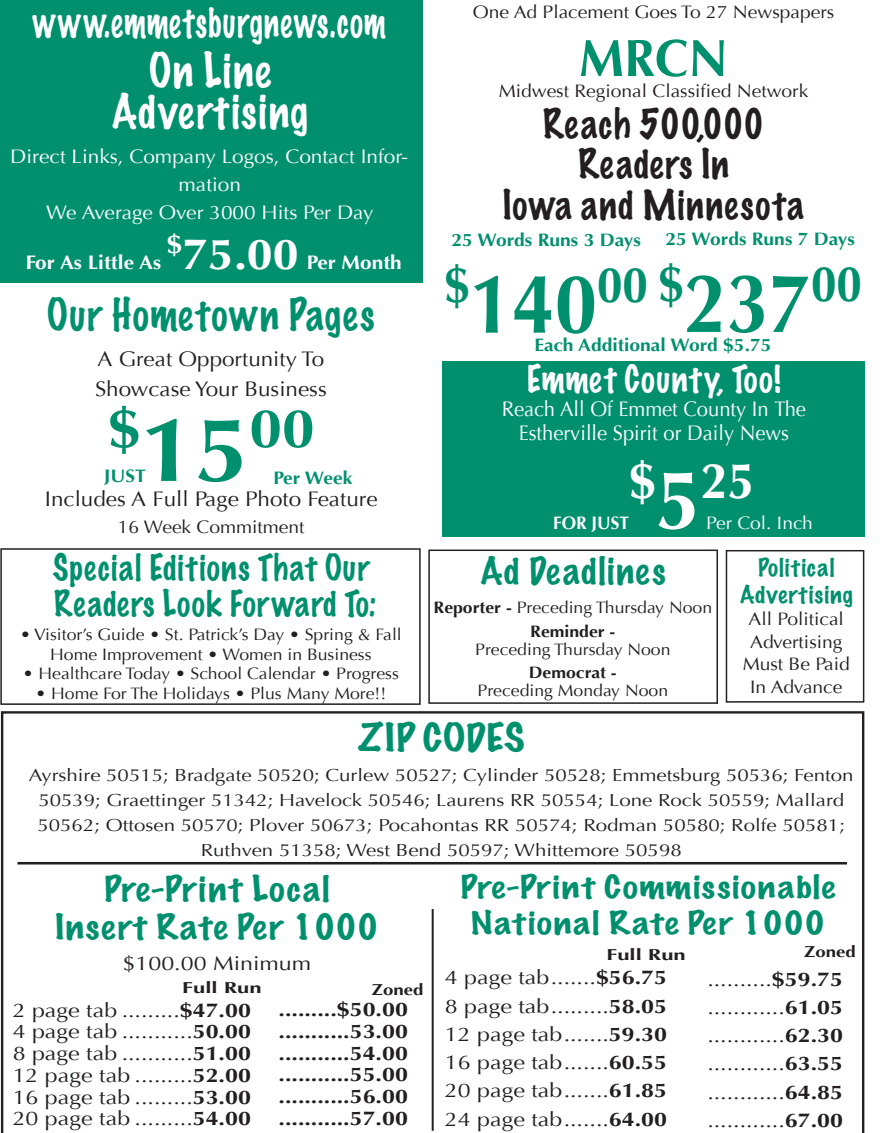
<style>
.page{position:relative;width:892px;height:1133px;background:#fff}
.page>*{position:absolute;margin:0;border:0;box-sizing:border-box;transform-origin:0 0}
.t1{font:700 54.9px "Optima";color:#00906e;scale:1.07 1}
.t2{font:700 52.5px "Optima";color:#00906e;scale:.96 1}
.t3{font:700 50.4px "Optima";color:#00906e;scale:.91 1}
.t4{font:700 50.4px "Optima";color:#fff;scale:.96 1}
.t5{font:100 43.5px/40.5px "Marker Felt";letter-spacing:.035em;color:#fff;text-align:center;scale:.96 1}
.t6{font:700 43.5px "Optima";color:#fff;scale:1.07 1}
.t7{font:100 40.5px "Marker Felt";letter-spacing:.04em;color:#00906e;scale:.96 1}
.t8{font:100 39px "Marker Felt";letter-spacing:.035em;color:#fff;scale:.8 1}
.t9{font:100 37.5px/40.5px "Marker Felt";letter-spacing:.03em;color:#231f20;text-align:center;scale:.96 1}
.t10{font:100 35.55px "Marker Felt";letter-spacing:.015em;color:#00906e;scale:1.18 1}
.t11{font:100 34.5px "Marker Felt";letter-spacing:.05em;color:#fff;scale:.96 1}
.t12{font:100 34.5px "Marker Felt";letter-spacing:.035em;color:#00906e;scale:1.07 1}
.t13{font:100 33px/36px "Marker Felt";letter-spacing:.04em;color:#00906e;scale:.96 1}
.t14{font:100 32.1px/38.5px "Marker Felt";letter-spacing:.035em;color:#00906e;text-align:center;scale:1.18 1}
.t15{font:100 29.4px/35.2px "Marker Felt";letter-spacing:.035em;color:#00906e;text-align:center;scale:1.25 1}
.t16{font:100 22.5px/27px "Marker Felt";letter-spacing:.04em;color:#00906e;text-align:center;scale:1.07 1}
.t17{font:21px/30px "Optima";color:#231f20;scale:1.07 1}
.t18{font:21px/24px "Optima";color:#fff;text-align:center;scale:.96 1}
.t19{font:19.8px/28.2px "Optima";color:#231f20;text-align:justify;scale:1.18 1}
.t20{font:700 19.8px/21.8px "Optima";color:#231f20;text-align:justify;scale:1.18 1}
.t21{font:19.5px/27.9px "Optima";color:#fff;text-align:center;scale:1.07 1}
.t22{font:700 19.5px "Optima";color:#fff;scale:1.07 1}
.t23{font:18px/22.5px "Optima";color:#231f20;text-align:center;scale:1.07 1}
.t24{font:700 18px "Optima";color:#00906e;scale:1.07 1}
.t25{font:18px "Optima";color:#fff;scale:1.07 1}
.t26{font:700 18px "Optima";color:#fff;scale:.96 1}
.t27{font:17.4px/24.9px "Optima";color:#231f20;text-align:center;scale:1.18 1}
.t28{font:16.5px/23.5px "Optima";color:#231f20;text-align:center;scale:1.07 1}
.t29{font:700 16.5px "Optima";color:#231f20;scale:1.07 1}
.t30{font:700 15.75px "Optima";color:#231f20;scale:1.39 1}
.t31{font:700 15.75px "Optima";color:#231f20;scale:1.18 1}
.s1{font-size:91.5px}
.s2{font-size:84px}
.s3{font-weight:700}
</style>
<div class="page">
<svg style="left:1px;top:711px;width:862px;height:421px"></svg>
<div style="left:725px;top:550px;width:138px;height:152px;border:2px solid #231f20"></div>
<div style="left:428px;top:549px;width:289px;height:154px;border:2px solid #231f20"></div>
<hr style="left:17px;top:861px;width:829px;height:3px;background:#231f20">
<hr style="left:431px;top:908px;width:2px;height:222px;background:#231f20">
<div style="left:0;top:548px;width:420px;height:156px;border:2px solid #231f20"></div>
<div style="left:0;top:0;width:422px;height:282px;background:#00906e"></div>
<div style="left:442px;top:361px;width:421px;height:175px;background:#00906e"></div>
<h3 class="t8" style="left:33px;top:3px;width:442px">www.emmetsburgnews.com</h3>
<h3 class="t5" style="left:111px;top:53px;width:206px">On Line<br>Advertising</h3>
<p class="t21" style="left:10px;top:143px;width:373px">Direct Links, Company Logos, Contact Infor&shy;mation<br>We Average Over 3000 Hits Per Day</p>
<p class="t22" style="left:26px;top:251px;width:128px">For As Little As</p>
<h3 class="t6" style="left:167px;top:229px;width:125px"><sup>$</sup>75.00</h3>
<p class="t22" style="left:306px;top:251px;width:90px">Per Month</p>
<h3 class="t7" style="left:47px;top:295px;width:342px">Our Hometown Pages</h3>
<p class="t17" style="left:95px;top:344px;width:218px">A Great Opportunity To<br>Showcase Your Business</p>
<h1 class="t1" style="left:108px;top:396px;width:194px">$<span class="s1">15</span>00</h1>
<p class="t24" style="left:104px;top:465px;width:40px">JUST</p>
<p class="t24" style="left:273px;top:468px;width:75px">Per Week</p>
<p class="t17" style="left:45px;top:484px;width:312px">Includes A Full Page Photo Feature</p>
<p class="t23" style="left:118px;top:516px;width:176px">16 Week Commitment</p>
<h3 class="t13" style="left:53px;top:551px;width:338px">Special Editions That Our<br>Readers Look Forward To:</h3>
<p class="t28" style="left:20px;top:625px;width:358px;line-height:19.5px">• Visitor’s Guide • St. Patrick’s Day • Spring &amp; Fall<br>Home Improvement • Women in Business</p>
<p class="t28" style="left:23px;top:662px;width:352px">• Healthcare Today • School Calendar • Progress</p>
<p class="t28" style="left:36px;top:681px;width:329px">• Home For The Holidays • Plus Many More!!</p>
<p class="t23" style="left:472px;top:1px;width:339px">One Ad Placement Goes To 27 Newspapers</p>
<h2 class="t2" style="left:578px;top:28px;width:156px">MRCN</h2>
<p class="t23" style="left:498px;top:80px;width:290px">Midwest Regional Classified Network</p>
<h3 class="t9" style="left:502px;top:105px;width:315px">Reach 500,000<br>Readers In<br>Iowa and Minnesota</h3>
<p class="t24" style="left:665px;top:229px;width:178px">25 Words Runs 7 Days</p>
<p class="t24" style="left:451px;top:229px;width:178px">25 Words Runs 3 Days</p>
<h3 class="t3" style="left:444px;top:255px;width:460px">$<span class="s2">140</span>00 $<span class="s2">237</span>00</h3>
<p class="t24" style="left:534px;top:334px;width:223px">Each Additional Word $5.75</p>
<h3 class="t11" style="left:526px;top:362px;width:266px">Emmet County, Too!</h3>
<p class="t18" style="left:501px;top:397px;width:318px">Reach All Of Emmet County In The<br>Estherville Spirit or Daily News</p>
<h3 class="t4" style="left:628px;top:451px;width:132px">$<span class="s2">5</span>25</h3>
<p class="t25" style="left:705px;top:512px;width:101px">Per Col. Inch</p>
<p class="t26" style="left:552px;top:512px;width:81px">FOR JUST</p>
<h3 class="t12" style="left:480px;top:554px;width:175px">Ad Deadlines</h3>
<p class="t28" style="left:433px;top:595px;width:262px"><span class="s3">Reporter -</span> Preceding Thursday Noon<br><span class="s3">Reminder -</span></p>
<p class="t28" style="left:475px;top:637px;width:184px">Preceding Thursday Noon</p>
<p class="t29" style="left:528px;top:663px;width:84px">Democrat -</p>
<p class="t28" style="left:477px;top:679px;width:179px">Preceding Monday Noon</p>
<p class="t16" style="left:739px;top:555px;width:107px">Political<br>Advertising</p>
<p class="t23" style="left:742px;top:608px;width:102px">All Political<br>Advertising<br>Must Be Paid<br>In Advance</p>
<h3 class="t10" style="left:358px;top:720px;width:142px">ZIP CODES</h3>
<p class="t27" style="left:29px;top:763px;width:700px">Ayrshire 50515; Bradgate 50520; Curlew 50527; Cylinder 50528; Emmetsburg 50536; Fenton 50539; Graettinger 51342; Havelock 50546; Laurens RR 50554; Lone Rock 50559; Mallard 50562; Ottosen 50570; Plover 50673; Pocahontas RR 50574; Rodman 50580; Rolfe 50581; Ruthven 51358; West Bend 50597; Whittemore 50598</p>
<h3 class="t14" style="left:55px;top:870px;width:275px">Pre-Print Local<br>Insert Rate Per 1000</h3>
<p class="t19" style="left:122px;top:949px;width:161px">$100.00 Minimum</p>
<p class="t19" style="left:13px;top:999px;width:203px;line-height:21.8px">2 page tab .........<span class="s3">$47.00<br></span>4 page tab ...........<span class="s3">50.00<br></span>8 page tab ...........<span class="s3">51.00<br></span>12 page tab .........<span class="s3">52.00<br></span>16 page tab .........<span class="s3">53.00<br></span>20 page tab .........<span class="s3">54.00</span></p>
<p class="t30" style="left:182px;top:978px;width:58px">Full Run</p>
<p class="t31" style="left:371px;top:979px;width:45px">Zoned</p>
<p class="t20" style="left:278px;top:998px;width:111px">.........$50.00 ...........53.00 ...........54.00 ...........55.00 ...........56.00 ...........57.00</p>
<h3 class="t15" style="left:460px;top:871px;width:301px">Pre-Print Commissionable<br>National Rate Per 1000</h3>
<p class="t19" style="left:444px;top:963px;width:190px">4 page tab.......<span class="s3">$56.75<br></span>8 page tab.........<span class="s3">58.05<br></span>12 page tab.......<span class="s3">59.30<br></span>16 page tab.......<span class="s3">60.55<br></span>20 page tab.......<span class="s3">61.85<br></span>24 page tab.......<span class="s3">64.00</span></p>
<p class="t31" style="left:803px;top:942px;width:45px">Zoned</p>
<p class="t19" style="left:707px;top:964px;width:116px">..........<span class="s3">$59.75 </span>............<span class="s3">61.05 </span>............<span class="s3">62.30 </span>............<span class="s3">63.55 </span>............<span class="s3">64.85 </span>............<span class="s3">67.00</span></p>
<p class="t30" style="left:606px;top:945px;width:58px">Full Run</p>
</div>
